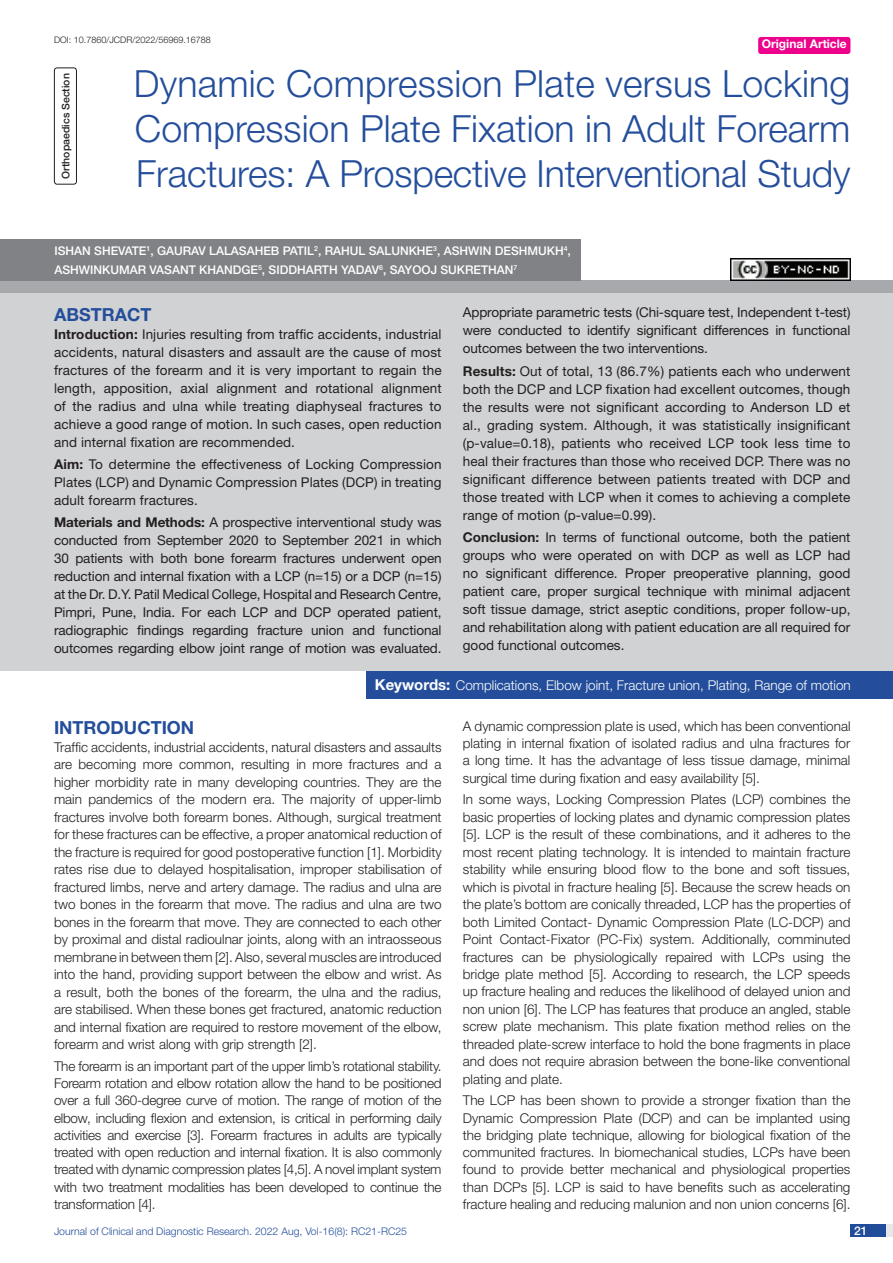
<style>
.page{position:relative;width:893px;height:1263px;background:#fff}
.page>*{position:absolute;margin:0;border:0;box-sizing:border-box;transform-origin:0 0}
.t1{font:300 37.5px/45px "Helvetica Neue";letter-spacing:-.005em;color:#244e9b;text-align:justify}
.Heading{font:700 18px "Helvetica Neue";color:#244e9b}
.Abstract_head{font:700 18px "Helvetica Neue";color:#244e9b}
.Body_text{font:300 13.5px/17.5px "Helvetica Neue";color:#231f20;text-align:justify}
.Abstract_Text{font:13.5px/18px "Helvetica Neue";color:#231f20;text-align:justify}
.Key_words{font:300 13.5px "Helvetica Neue";color:#fff}
.Author{font:500 12px/18.8px "Helvetica Neue";color:#fff}
.t2{font:700 12px "Helvetica Neue";color:#fff}
.t3{font:300 10.5px "Helvetica Neue";color:#244e9b}
.section{font:500 10.5px "Helvetica Neue";color:#231f20}
.DOI{font:300 9px "Helvetica Neue";color:#231f20}
.s1{font-weight:700}
.s2{font-weight:700;font-size:15px}
</style>
<div class="page">
<div style="left:850px;top:1224px;width:43px;height:13px;background:#e6e7e9"></div>
<div style="left:850px;top:1224px;width:35px;height:13px;background:#214c99"></div>
<div style="left:758px;top:37px;width:92px;height:17px;background:#ed028c;border-radius:3px"></div>
<div style="left:54px;top:68px;width:23px;height:117px;border:1px solid #231f20;border-radius:3px"></div>
<div style="left:0;top:281px;width:893px;height:12px;background:#a8a9ad"></div>
<div style="left:0;top:239px;width:581px;height:42px;background:#808285"></div>
<div style="left:0;top:293px;width:893px;height:378px;background:#d1d2d4"></div>
<div style="left:367px;top:671px;width:526px;height:27px;background:#244e9b"></div>
<img style="left:730px;top:258px;width:120px;height:23px">
<p class="DOI" style="left:54px;top:35px;width:158px">DOI: 10.7860/JCDR/2022/56969.16788</p>
<p class="t2" style="left:762px;top:37px;width:87px">Original Article</p>
<p class="section" style="left:60px;top:179px;width:107px;rotate:-90deg">ORTHOPAEDICS SECTION</p>
<p class="t1" style="left:134px;top:60px;width:718px">Dynamic Compression Plate versus Locking Compression Plate Fixation in Adult Forearm Fractures: A Prospective Interventional Study</p>
<p class="Author" style="left:54px;top:241px;width:518px">ISHAN SHEVATE<sup>1</sup>, GAURAV LALASAHEB PATIL<sup>2</sup>, RAHUL SALUNKHE<sup>3</sup>, ASHWIN DESHMUKH<sup>4</sup>,<br>AS HWINKUMAR VASANT KHANDG E<sup>5</sup>, SIDD HARTH YADAV<sup>6</sup>, SAYOO</p>
<p class="Author" style="left:431px;top:260px;width:88px">J SUKRETHAN<sup>7</sup></p>
<p class="Abstract_head" style="left:54px;top:303px;width:99px">ABSTRACT</p>
<p class="Abstract_Text" style="left:54px;top:325px;width:389px"><span class="s1">Introduction:</span> Injuries resulting from traffic accidents, industrial accidents, natural disasters and assault are the cause of most fractures of the forearm and it is very important to regain the length, apposition, axial alignment and rotational alignment of the radius and ulna while treating diaphyseal fractures to achieve a good range of motion. In such cases, open reduction and internal fixation are recommended.</p>
<p class="Abstract_Text" style="left:54px;top:455px;width:389px"><span class="s1">Aim:</span> To determine the effectiveness of Locking Compression Plates (LCP) and Dynamic Compression Plates (DCP) in treating adult forearm fractures.</p>
<p class="Abstract_Text" style="left:54px;top:513px;width:389px"><span class="s1">Materials and Methods:</span> A prospective interventional study was conducted from September 2020 to September 2021 in which 30 patients with both bone forearm fractures underwent open reduction and internal fixation with a LCP (n=15) or a DCP (n=15) at the Dr. D.Y. Patil Medical College, Hospital and Research Centre, Pimpri, Pune, India. For each LCP and DCP operated patient, radiographic findings regarding fracture union and functional outcomes regarding elbow joint range of motion was evaluated.</p>
<p class="Abstract_Text" style="left:463px;top:303px;width:389px">Appropriate parametric tests (Chi-square test, Independent t-test) were conducted to identify significant differences in functional outcomes between the two interventions.</p>
<p class="Abstract_Text" style="left:463px;top:362px;width:389px"><span class="s1">Results:</span> Out of total, 13 (86.7%) patients each who underwent both the DCP and LCP fixation had excellent outcomes, though the results were not significant according to Anderson LD et al., grading system. Although, it was statistically insignificant (p-value=0.18), patients who received LCP took less time to heal their fractures than those who received DCP. There was no significant difference between patients treated with DCP and those treated with LCP when it comes to achieving a complete range of motion (p-value=0.99).</p>
<p class="Abstract_Text" style="left:463px;top:528px;width:389px"><span class="s1">Conclusion:</span> In terms of functional outcome, both the patient groups who were operated on with DCP as well as LCP had no significant difference. Proper preoperative planning, good patient care, proper surgical technique with minimal adjacent soft tissue damage, strict aseptic conditions, proper follow-up, and rehabilitation along with patient education are all required for good functional outcomes.</p>
<p class="Key_words" style="left:375px;top:677px;width:477px"><span class="s2">Keywords:</span> Complications, Elbow joint, Fracture union, Plating, Range of motion</p>
<p class="Heading" style="left:54px;top:717px;width:142px">INTRODUCTION</p>
<p class="Body_text" style="left:54px;top:738px;width:389px">Traffic accidents, industrial accidents, natural disasters and assaults are becoming more common, resulting in more fractures and a higher morbidity rate in many developing countries. They are the main pandemics of the modern era. The majority of upper-limb fractures involve both forearm bones. Although, surgical treatment for these fractures can be effective, a proper anatomical reduction of the fracture is required for good postoperative function [1]. Morbidity rates rise due to delayed hospitalisation, improper stabilisation of fractured limbs, nerve and artery damage. The radius and ulna are two bones in the forearm that move. The radius and ulna are two bones in the forearm that move. They are connected to each other by proximal and distal radioulnar joints, along with an intraosseous membrane in between them [2]. Also, several muscles are introduced into the hand, providing support between the elbow and wrist. As a result, both the bones of the forearm, the ulna and the radius, are stabilised. When these bones get fractured, anatomic reduction and internal fixation are required to restore movement of the elbow, forearm and wrist along with grip strength [2].</p>
<p class="Body_text" style="left:54px;top:1057px;width:389px">The forearm is an important part of the upper limb’s rotational stability.<br>Forearm rotation and elbow rotation allow the hand to be positioned over a full 360-degree curve of motion. The range of motion of the elbow, including flexion and extension, is critical in performing daily activities and exercise [3]. Forearm fractures in adults are typically treated with open reduction and internal fixation. It is also commonly treated with dynamic compression plates [4,5]. A novel implant system with two treatment modalities has been developed to continue the transformation [4].</p>
<p class="Body_text" style="left:463px;top:717px;width:389px">A dynamic compression plate is used, which has been conventional plating in internal fixation of isolated radius and ulna fractures for a long time. It has the advantage of less tissue damage, minimal surgical time during fixation and easy availability [5].</p>
<p class="Body_text" style="left:463px;top:791px;width:389px">In some ways, Locking Compression Plates (LCP) combines the basic properties of locking plates and dynamic compression plates [5]. LCP is the result of these combinations, and it adheres to the most recent plating technology. It is intended to maintain fracture stability while ensuring blood flow to the bone and soft tissues, which is pivotal in fracture healing [5]. Because the screw heads on the plate’s bottom are conically threaded, LCP has the properties of both Limited Contact- Dynamic Compression Plate (LC-DCP) and Point Contact-Fixator (PC-Fix) system. Additionally, comminuted fractures can be physiologically repaired with LCPs using the bridge plate method [5]. According to research, the LCP speeds up fracture healing and reduces the likelihood of delayed union and non union [6]. The LCP has features that produce an angled, stable screw plate mechanism. This plate fixation method relies on the threaded plate-screw interface to hold the bone fragments in place and does not require abrasion between the bone-like conventional plating and plate.</p>
<p class="Body_text" style="left:463px;top:1091px;width:389px">The LCP has been shown to provide a stronger fixation than the Dynamic Compression Plate (DCP) and can be implanted using the bridging plate technique, allowing for biological fixation of the communited fractures. In biomechanical studies, LCPs have been found to provide better mechanical and physiological properties than DCPs [5]. LCP is said to have benefits such as accelerating fracture healing and reducing malunion and non union concerns [6].</p>
<p class="t3" style="left:54px;top:1225px;width:355px">Journal of Clinical and Diagnostic Research. 2022 Aug, Vol-16(8): RC21-RC25</p>
<p class="Author" style="left:854px;top:1221px;width:15px">21</p>
</div>
